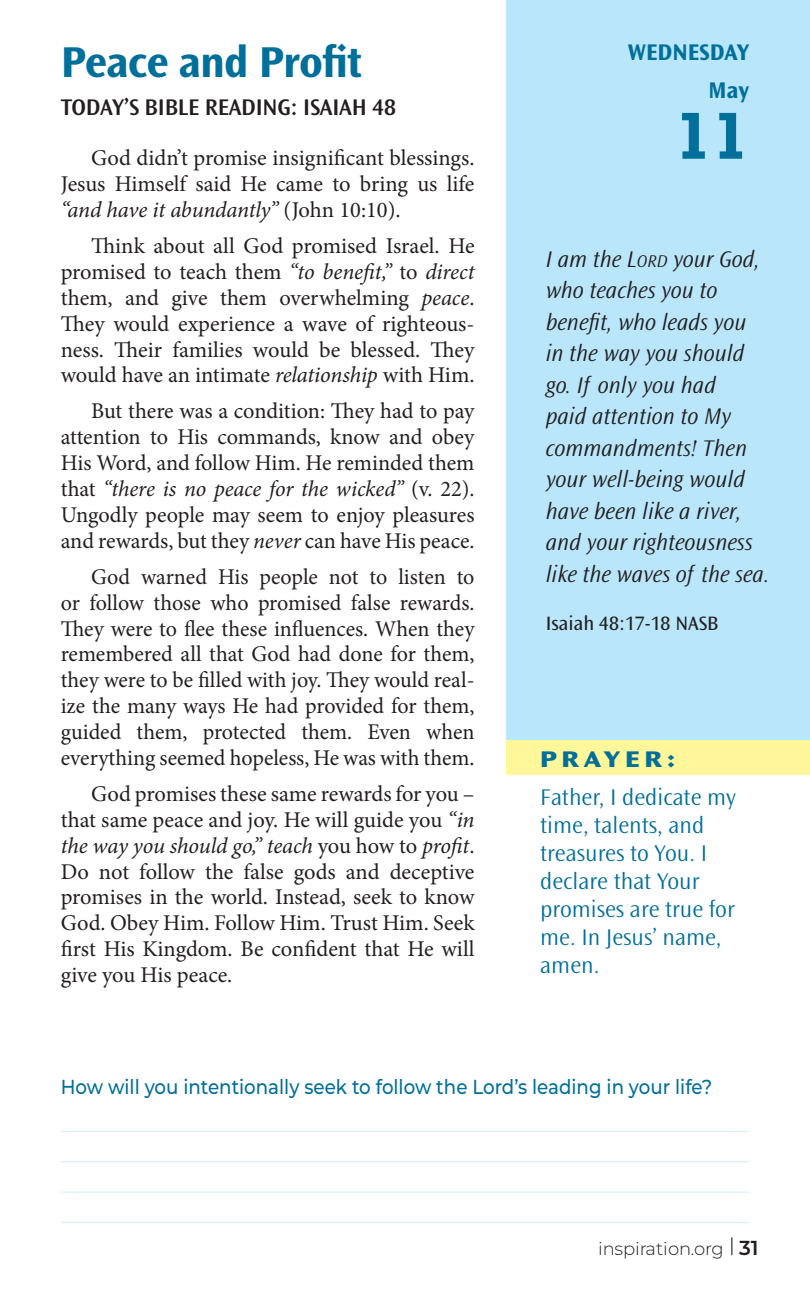
<style>
.page{position:relative;width:810px;height:1296px;background:#fff}
.page>*{position:absolute;margin:0;border:0;box-sizing:border-box;transform-origin:0 0}
.t1{font:700 67.5px "Rockwell";color:#006f9a}
.t2{font:700 45px "Ocean Sans Std";letter-spacing:-.02em;color:#006f9a}
.t3{font:italic 300 23.62px/31.5px "Ocean Sans Std";color:#231f20}
.t4{font:300 23.62px/27.9px "Ocean Sans Std";color:#006f9a}
.t5{font:600 23.62px "Ocean Sans Std";letter-spacing:-.01em;color:#231f20}
.t6{font:700 23.62px/38.5px "Ocean Sans Std";color:#006f9a;text-align:right}
.t7{font:800 expanded 23.62px "Ocean Sans Std";letter-spacing:.2em;color:#006f9a}
.t8{font:22.5px/25.9px "Minion Pro";color:#231f20;text-align:justify}
.t9{font:500 20.25px "Montserrat";color:#006f9a;scale:.9 1}
.t10{font:20.25px "Ocean Sans Std";color:#231f20}
.t11{font:300 18px "Montserrat";color:#231f20}
.s1{font-style:italic}
.s2{font-size:17.78px}
.s3{font-weight:600;font-size:20.25px}
</style>
<div class="page">
<div style="left:506px;top:0;width:304px;height:775px;background:#b9e6fa"></div>
<div style="left:506px;top:740px;width:304px;height:35px;background:#fff799"></div>
<hr style="left:61px;top:1131px;width:688px;height:1px;background:#b9e6fa">
<hr style="left:61px;top:1161px;width:688px;height:1px;background:#b9e6fa">
<hr style="left:61px;top:1192px;width:688px;height:1px;background:#b9e6fa">
<hr style="left:61px;top:1222px;width:688px;height:1px;background:#b9e6fa">
<svg style="left:731px;top:1237px;width:1px;height:18px"></svg>
<h2 class="t2" style="left:61px;top:37px;width:303px">Peace and Profit</h2>
<p class="t5" style="left:61px;top:94px;width:337px">TODAY’S BIBLE READING: ISAIAH 48</p>
<p class="t8" style="left:61px;top:145px;width:415px;text-indent:30px">God didn’t promise insignificant blessings.<br>Jesus Himself said He came to bring us life <span class="s1">“and have it abundantly”</span> (John 10:10).</p>
<p class="t8" style="left:61px;top:233px;width:415px;text-indent:30px">Think about all God promised Israel. He promised to teach them <span class="s1">“to benefit,”</span> to <span class="s1">direct </span>them, and give them overwhelming <span class="s1">peace</span>.<br>They would experience a wave of righteous&shy;ness. Their families would be blessed. They would have an intimate <span class="s1">relationship</span> with Him.</p>
<p class="t8" style="left:61px;top:398px;width:415px;text-indent:30px">But there was a condition: They had to pay attention to His commands, know and obey His Word, and follow Him. He reminded them that <span class="s1">“there is no peace for the wicked”</span> (v. 22).<br>Ungodly people may seem to enjoy pleasures and rewards, but they <span class="s1">never</span> can have His peace.</p>
<p class="t8" style="left:61px;top:564px;width:415px;text-indent:30px">God warned His people not to listen to or follow those who promised false rewards.<br>They were to flee these influences. When they remembered all that God had done for them, they were to be filled with joy. They would real&shy;ize the many ways He had provided for them, guided them, protected them. Even when everything seemed hopeless, He was with them.</p>
<p class="t8" style="left:61px;top:781px;width:415px;text-indent:30px">God promises these same rewards for you – that same peace and joy. He will guide you <span class="s1">“in the way you should go,” teach</span> you how to <span class="s1">profit</span>.<br>Do not follow the false gods and deceptive promises in the world. Instead, seek to know God. Obey Him. Follow Him. Trust Him. Seek first His Kingdom. Be confident that He will give you His peace.</p>
<p class="t6" style="left:628px;top:33px;width:123px">WEDNESDAY<br>May</p>
<h1 class="t1" style="left:675px;top:95px;width:76px">11</h1>
<p class="t3" style="left:546px;top:244px;width:225px">I am the L<span class="s2">ord</span> your God, who teaches you to benefit, who leads you in the way you should go. If only you had<br>paid attention to My commandments! Then your well-being would have been like a river, and your righteousness like the waves of the sea.</p>
<p class="t10" style="left:546px;top:612px;width:174px">Isaiah 48:17-18 NASB</p>
<p class="t7" style="left:540px;top:746px;width:137px">PRAYER:</p>
<p class="t4" style="left:540px;top:784px;width:197px">Father, I dedicate my time, talents, and treasures to You. I declare that Your promises are true for me. In Jesus’ name, amen.</p>
<p class="t9" style="left:61px;top:1072px;width:726px">How will you intentionally seek to follow the Lord’s leading in your life?</p>
<p class="t11" style="left:598px;top:1236px;width:162px">inspiration.org <span class="s3">31</span></p>
</div>
